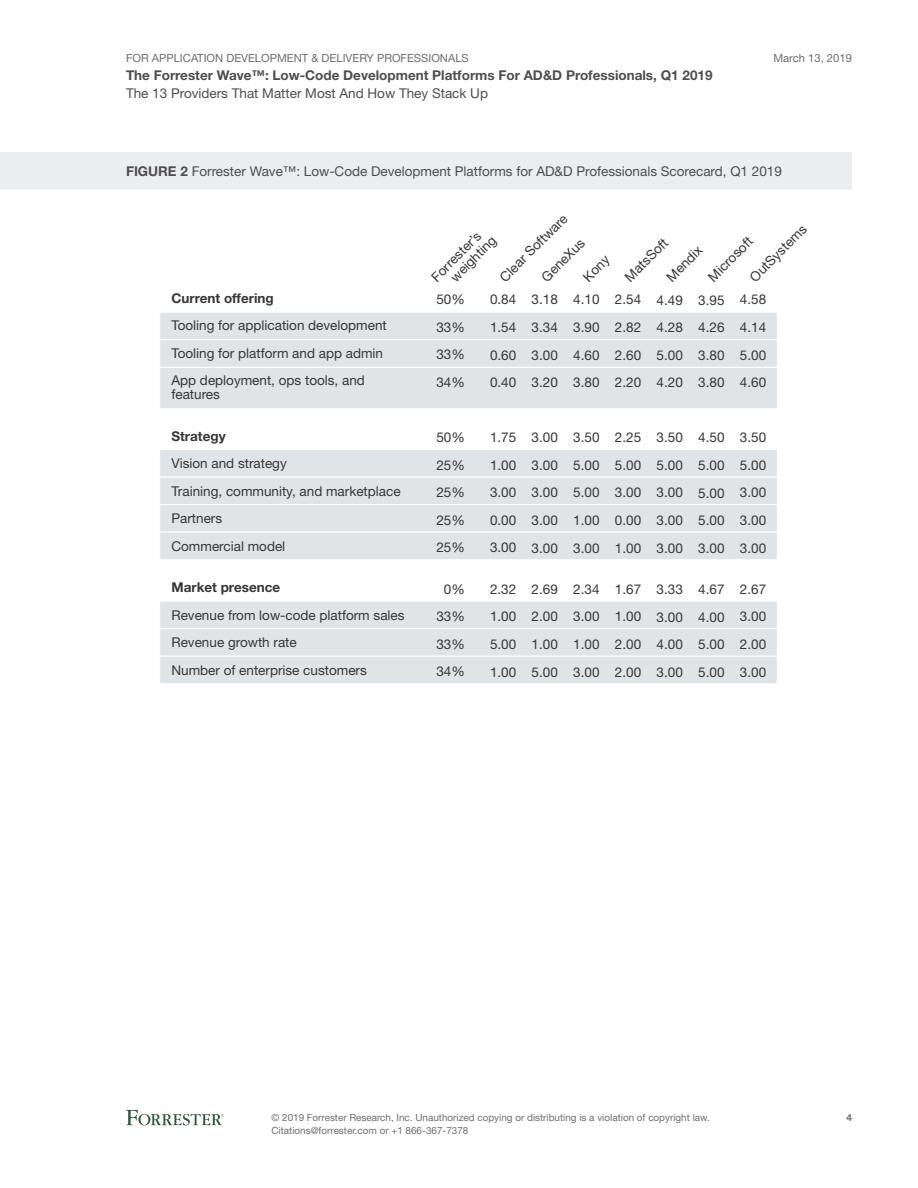
<style>
.page{position:relative;width:918px;height:1188px;background:#fff}
.page>*{position:absolute;margin:0;border:0;box-sizing:border-box;transform-origin:0 0}
.t1{font:13.5px/27.6px "Helvetica Neue LT Std";color:#363636;text-align:justify}
.t2{font:13.5px "Helvetica Neue LT Std";color:#4e4e50}
.t3{font:700 13.5px "Helvetica Neue LT Std";color:#4e4e50}
.t4{font:700 13.5px "Helvetica Neue LT Std";color:#363636}
.t5{font:11.25px "Helvetica Neue LT Std";color:#6d6e70}
.t6{font:9.9px/12.8px "Helvetica Neue LT Std";color:#6d6e70}
.t7{font:700 9.9px "Helvetica Neue LT Std";color:#6d6e70}
.s1{font-weight:700}
</style>
<div class="page">
<svg style="left:126px;top:1110px;width:98px;height:15px"></svg>
<div style="left:0;top:152px;width:852px;height:38px;background:#ecedee"></div>
<div style="left:159px;top:312px;width:619px;height:28px;background:#e0e4e7;border:1px solid #fff"></div>
<div style="left:159px;top:339px;width:619px;height:29px;background:#e0e4e7;border:1px solid #fff"></div>
<div style="left:159px;top:367px;width:619px;height:42px;background:#e0e4e7;border:1px solid #fff"></div>
<div style="left:159px;top:449px;width:619px;height:28px;background:#e0e4e7;border:1px solid #fff"></div>
<div style="left:159px;top:477px;width:619px;height:28px;background:#e0e4e7;border:1px solid #fff"></div>
<div style="left:159px;top:504px;width:619px;height:29px;background:#e0e4e7;border:1px solid #fff"></div>
<div style="left:159px;top:532px;width:619px;height:28px;background:#e0e4e7;border:1px solid #fff"></div>
<div style="left:159px;top:601px;width:619px;height:28px;background:#e0e4e7;border:1px solid #fff"></div>
<div style="left:159px;top:628px;width:619px;height:29px;background:#e0e4e7;border:1px solid #fff"></div>
<div style="left:159px;top:656px;width:619px;height:28px;background:#e0e4e7;border:1px solid #fff"></div>
<p class="t5" style="left:126px;top:51px;width:344px">FOR APPLICATION DEVELOPMENT &amp; DELIVERY PROFESSIONALS</p>
<p class="t3" style="left:126px;top:67px;width:588px">The Forrester Wave™: Low-Code Development Platforms For AD&amp;D Professionals, Q1 2019</p>
<p class="t2" style="left:126px;top:85px;width:364px">The 13 Providers That Matter Most And How They Stack Up</p>
<p class="t5" style="left:773px;top:51px;width:80px">March 13, 2019</p>
<p class="t2" style="left:126px;top:163px;width:657px"><span class="s1">FIGURE 2</span> Forrester Wave™: Low-Code Development Platforms for AD&amp;D Professionals Scorecard, Q1 2019</p>
<p class="t1" style="left:492px;top:269px;width:91px;rotate:-45deg">Clear Software</p>
<p class="t1" style="left:742px;top:269px;width:76px;rotate:-45deg">OutSystems</p>
<p class="t1" style="left:438px;top:265px;width:60px;line-height:13.5px;text-indent:-14px;rotate:-45deg">Forrester’s weighting</p>
<p class="t1" style="left:436px;top:286px;width:30px">50% 33% 33% 34%</p>
<p class="t1" style="left:659px;top:269px;width:46px;rotate:-45deg">Mendix</p>
<p class="t1" style="left:700px;top:269px;width:58px;rotate:-45deg">Microsoft</p>
<p class="t1" style="left:617px;top:269px;width:56px;rotate:-45deg">MatsSoft</p>
<p class="t1" style="left:534px;top:269px;width:56px;rotate:-45deg">GeneXus</p>
<p class="t1" style="left:576px;top:269px;width:33px;rotate:-45deg">Kony</p>
<p class="t4" style="left:171px;top:290px;width:104px">Current offering</p>
<p class="t1" style="left:171px;top:311px;width:217px;text-align:left">Tooling for application development<br>Tooling for platform and app admin<br>App deployment, ops tools, and</p>
<p class="t1" style="left:171px;top:380px;width:50px">features</p>
<p class="t4" style="left:171px;top:427px;width:56px">Strategy</p>
<p class="t1" style="left:171px;top:449px;width:231px;text-align:left">Vision and strategy<br>Training, community, and marketplace<br>Partners<br>Commercial model</p>
<p class="t4" style="left:171px;top:579px;width:110px">Market presence</p>
<p class="t1" style="left:171px;top:601px;width:235px;text-align:left">Revenue from low-code platform sales<br>Revenue growth rate<br>Number of enterprise customers</p>
<p class="t1" style="left:490px;top:286px;width:28px">0.84<br>1.54<br>0.60<br>0.40</p>
<p class="t1" style="left:532px;top:286px;width:28px">3.18<br>3.34<br>3.00<br>3.20</p>
<p class="t1" style="left:740px;top:286px;width:28px">4.58<br>4.14<br>5.00<br>4.60</p>
<p class="t1" style="left:573px;top:286px;width:28px">4.10<br>3.90<br>4.60<br>3.80</p>
<p class="t1" style="left:615px;top:286px;width:28px">2.54<br>2.82<br>2.60<br>2.20</p>
<p class="t1" style="left:657px;top:286px;width:28px">4.49<br>4.28<br>5.00<br>4.20</p>
<p class="t1" style="left:698px;top:286px;width:28px">3.95<br>4.26<br>3.80<br>3.80</p>
<p class="t1" style="left:436px;top:423px;width:30px">50% 25% 25% 25% 25%</p>
<p class="t1" style="left:436px;top:575px;width:30px;text-align:center">0%<br>33%<br>33%<br>34%</p>
<p class="t1" style="left:490px;top:423px;width:28px">1.75<br>1.00<br>3.00<br>0.00<br>3.00</p>
<p class="t1" style="left:490px;top:575px;width:28px">2.32<br>1.00<br>5.00<br>1.00</p>
<p class="t1" style="left:532px;top:423px;width:28px">3.00<br>3.00<br>3.00<br>3.00<br>3.00</p>
<p class="t1" style="left:532px;top:575px;width:28px">2.69<br>2.00<br>1.00<br>5.00</p>
<p class="t1" style="left:740px;top:423px;width:28px">3.50<br>5.00<br>3.00<br>3.00<br>3.00</p>
<p class="t1" style="left:740px;top:575px;width:28px">2.67<br>3.00<br>2.00<br>3.00</p>
<p class="t1" style="left:573px;top:424px;width:28px">3.50<br>5.00<br>5.00<br>1.00<br>3.00</p>
<p class="t1" style="left:573px;top:575px;width:28px">2.34<br>3.00<br>1.00<br>3.00</p>
<p class="t1" style="left:615px;top:424px;width:28px">2.25<br>5.00<br>3.00<br>0.00<br>1.00</p>
<p class="t1" style="left:615px;top:575px;width:28px">1.67<br>1.00<br>2.00<br>2.00</p>
<p class="t1" style="left:657px;top:424px;width:28px">3.50<br>5.00<br>3.00<br>3.00<br>3.00</p>
<p class="t1" style="left:657px;top:575px;width:28px">3.33<br>3.00<br>4.00<br>3.00</p>
<p class="t1" style="left:698px;top:424px;width:28px">4.50<br>5.00<br>5.00<br>5.00<br>3.00</p>
<p class="t1" style="left:698px;top:575px;width:28px">4.67<br>4.00<br>5.00<br>5.00</p>
<p class="t6" style="left:272px;top:1111px;width:440px">© 2019 Forrester Research, Inc. Unauthorized copying or distributing is a violation of copyright law.<br>Citations@forrester.com or +1 866-367-7378</p>
<p class="t7" style="left:846px;top:1112px;width:7px">4</p>
</div>
